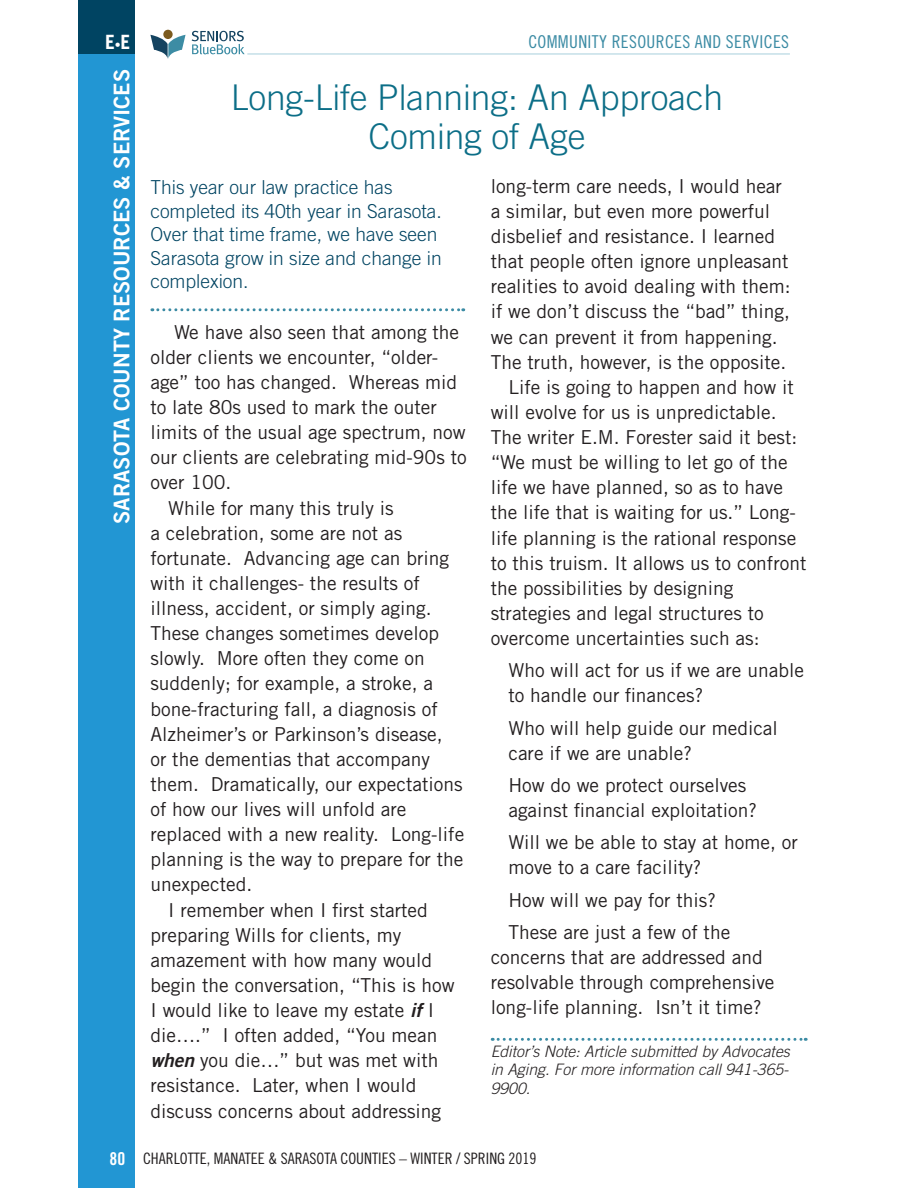
<style>
.page{position:relative;width:918px;height:1188px;background:#fff}
.page>*{position:absolute;margin:0;border:0;box-sizing:border-box;transform-origin:0 0}
.t1{font:300 35.4px/39.5px "Trade Gothic";letter-spacing:-.005em;color:#0c6e87;text-align:center}
.t2{font:21.6px "Trade Gothic LT Std Bd 2";color:#fff}
.t3{font:700 19.65px "Trade Gothic LT Std";color:#fff}
.t4{font:19.2px/25.2px "Trade Gothic LT Std";color:#231f20}
.t5{font:300 19.2px/23.7px "Trade Gothic";color:#004462}
.t6{font:17.7px "Trade Gothic LT Std Cn 18";letter-spacing:.02em;color:#3b8ba4}
.t7{font:italic 300 15.75px/18.1px "Trade Gothic";color:#231f20;text-align:justify}
.t8{font:15.75px "Trade Gothic LT Std Cn 18";color:#231f20}
.s1{font-size:11.85px}
.s2{font-family:"Trade Gothic Bold Two";font-style:italic}
.s3{font-family:"Trade Gothic LT Std Bd Cn 20";font-size:17.7px;color:#fff}
</style>
<div class="page">
<hr style="left:247px;top:53px;width:543px;height:1px;background:#a7cfdc">
<div style="left:78px;top:0;width:57px;height:1188px;background:#2296d3"></div>
<div style="left:78px;top:0;width:57px;height:53px;background:#004462"></div>
<svg style="left:150px;top:30px;width:95px;height:29px"></svg>
<svg style="left:152px;top:308px;width:312px;height:3px"></svg>
<svg style="left:492px;top:1038px;width:314px;height:3px"></svg>
<p class="t3" style="left:105px;top:30px;width:26px">E<span class="s1">•</span>E</p>
<p class="t6" style="left:528px;top:32px;width:262px">COMMUNITY RESOURCES AND SERVICES</p>
<p class="t2" style="left:109px;top:524px;width:456px;rotate:-90deg">SARASOTA COUNTY RESOURCES &amp; SERVICES</p>
<h1 class="t1" style="left:231px;top:81px;width:494px">Long-Life Planning: An Approach<br>Coming of Age</h1>
<p class="t5" style="left:150px;top:177px;width:293px">This year our law practice has completed its 40th year in Sarasota.<br>Over that time frame, we have seen<br>Sarasota grow in size and change in complexion.</p>
<p class="t4" style="left:174px;top:321px;width:287px">We have also seen that among the</p>
<p class="t4" style="left:150px;top:346px;width:289px">older clients we encounter, “older-</p>
<p class="t4" style="left:150px;top:371px;width:308px">age” too has changed. Whereas mid</p>
<p class="t4" style="left:150px;top:396px;width:288px">to late 80s used to mark the outer</p>
<p class="t4" style="left:150px;top:421px;width:317px">limits of the usual age spectrum, now</p>
<p class="t4" style="left:150px;top:447px;width:318px">our clients are celebrating mid-90s to</p>
<p class="t4" style="left:150px;top:472px;width:83px">over 100.</p>
<p class="t4" style="left:168px;top:497px;width:227px">While for many this truly is</p>
<p class="t4" style="left:150px;top:522px;width:253px">a celebration, some are not as</p>
<p class="t4" style="left:150px;top:547px;width:300px">fortunate. Advancing age can bring</p>
<p class="t4" style="left:150px;top:572px;width:271px">with it challenges- the results of</p>
<p class="t4" style="left:150px;top:597px;width:283px">illness, accident, or simply aging.</p>
<p class="t4" style="left:150px;top:622px;width:290px">These changes sometimes develop</p>
<p class="t4" style="left:150px;top:648px;width:276px">slowly. More often they come on</p>
<p class="t4" style="left:150px;top:673px;width:284px">suddenly; for example, a stroke, a</p>
<p class="t4" style="left:150px;top:698px;width:289px">bone-fracturing fall, a diagnosis of</p>
<p class="t4" style="left:150px;top:723px;width:294px">Alzheimer’s or Parkinson’s disease,</p>
<p class="t4" style="left:150px;top:748px;width:281px">or the dementias that accompany</p>
<p class="t4" style="left:150px;top:773px;width:314px">them. Dramatically, our expectations</p>
<p class="t4" style="left:150px;top:798px;width:258px">of how our lives will unfold are</p>
<p class="t4" style="left:150px;top:823px;width:315px">replaced with a new reality. Long-life</p>
<p class="t4" style="left:150px;top:849px;width:315px">planning is the way to prepare for the</p>
<p class="t4" style="left:150px;top:874px;width:103px">unexpected.</p>
<p class="t4" style="left:168px;top:899px;width:261px">I remember when I first started</p>
<p class="t4" style="left:150px;top:924px;width:252px">preparing Wills for clients, my</p>
<p class="t4" style="left:150px;top:949px;width:283px">amazement with how many would</p>
<p class="t4" style="left:150px;top:974px;width:306px">begin the conversation, “This is how</p>
<p class="t4" style="left:150px;top:999px;width:285px">I would like to leave my estate <span class="s2">if</span> I</p>
<p class="t4" style="left:150px;top:1024px;width:289px">die….” I often added, “You mean</p>
<p class="t4" style="left:150px;top:1050px;width:290px"><span class="s2">when</span> you die…” but was met with</p>
<p class="t4" style="left:150px;top:1075px;width:268px">resistance. Later, when I would</p>
<p class="t4" style="left:150px;top:1100px;width:292px">discuss concerns about addressing</p>
<p class="t4" style="left:491px;top:175px;width:293px">long-term care needs, I would hear</p>
<p class="t4" style="left:491px;top:200px;width:281px">a similar, but even more powerful</p>
<p class="t4" style="left:491px;top:225px;width:286px">disbelief and resistance. I learned</p>
<p class="t4" style="left:491px;top:250px;width:299px">that people often ignore unpleasant</p>
<p class="t4" style="left:491px;top:276px;width:301px">realities to avoid dealing with them:</p>
<p class="t4" style="left:491px;top:301px;width:301px">if we don’t discuss the “bad” thing,</p>
<p class="t4" style="left:491px;top:326px;width:289px">we can prevent it from happening.</p>
<p class="t4" style="left:491px;top:351px;width:297px">The truth, however, is the opposite.</p>
<p class="t4" style="left:508px;top:376px;width:287px">Life is going to happen and how it</p>
<p class="t4" style="left:491px;top:401px;width:287px">will evolve for us is unpredictable.</p>
<p class="t4" style="left:491px;top:426px;width:308px">The writer E.M. Forester said it best:</p>
<p class="t4" style="left:491px;top:451px;width:298px">“We must be willing to let go of the</p>
<p class="t4" style="left:491px;top:477px;width:294px">life we have planned, so as to have</p>
<p class="t4" style="left:491px;top:502px;width:307px">the life that is waiting for us.” Long-</p>
<p class="t4" style="left:491px;top:527px;width:307px">life planning is the rational response</p>
<p class="t4" style="left:491px;top:552px;width:317px">to this truism. It allows us to confront</p>
<p class="t4" style="left:491px;top:577px;width:244px">the possibilities by designing</p>
<p class="t4" style="left:491px;top:602px;width:275px">strategies and legal structures to</p>
<p class="t4" style="left:491px;top:627px;width:270px">overcome uncertainties such as:</p>
<p class="t4" style="left:508px;top:660px;width:297px">Who will act for us if we are unable to handle our finances?</p>
<p class="t4" style="left:508px;top:717px;width:271px">Who will help guide our medical care if we are unable?</p>
<p class="t4" style="left:508px;top:774px;width:250px">How do we protect ourselves against financial exploitation?</p>
<p class="t4" style="left:508px;top:832px;width:291px">Will we be able to stay at home, or move to a care facility?</p>
<p class="t4" style="left:508px;top:885px;width:223px;line-height:32.2px">How will we pay for this?<br>These are just a few of the</p>
<p class="t4" style="left:491px;top:946px;width:285px">concerns that are addressed and resolvable through comprehensive long-life planning. Isn’t it time?</p>
<p class="t7" style="left:491px;top:1044px;width:301px">Editor’s Note: Article submitted by Advocates in Aging. For more information call 941-365- 9900.</p>
<p class="t8" style="left:110px;top:1150px;width:428px"><span class="s3">80</span> CHARLOTTE, MANATEE &amp; SARASOTA COUNTIES – WINTER / SPRING 2019</p>
</div>
